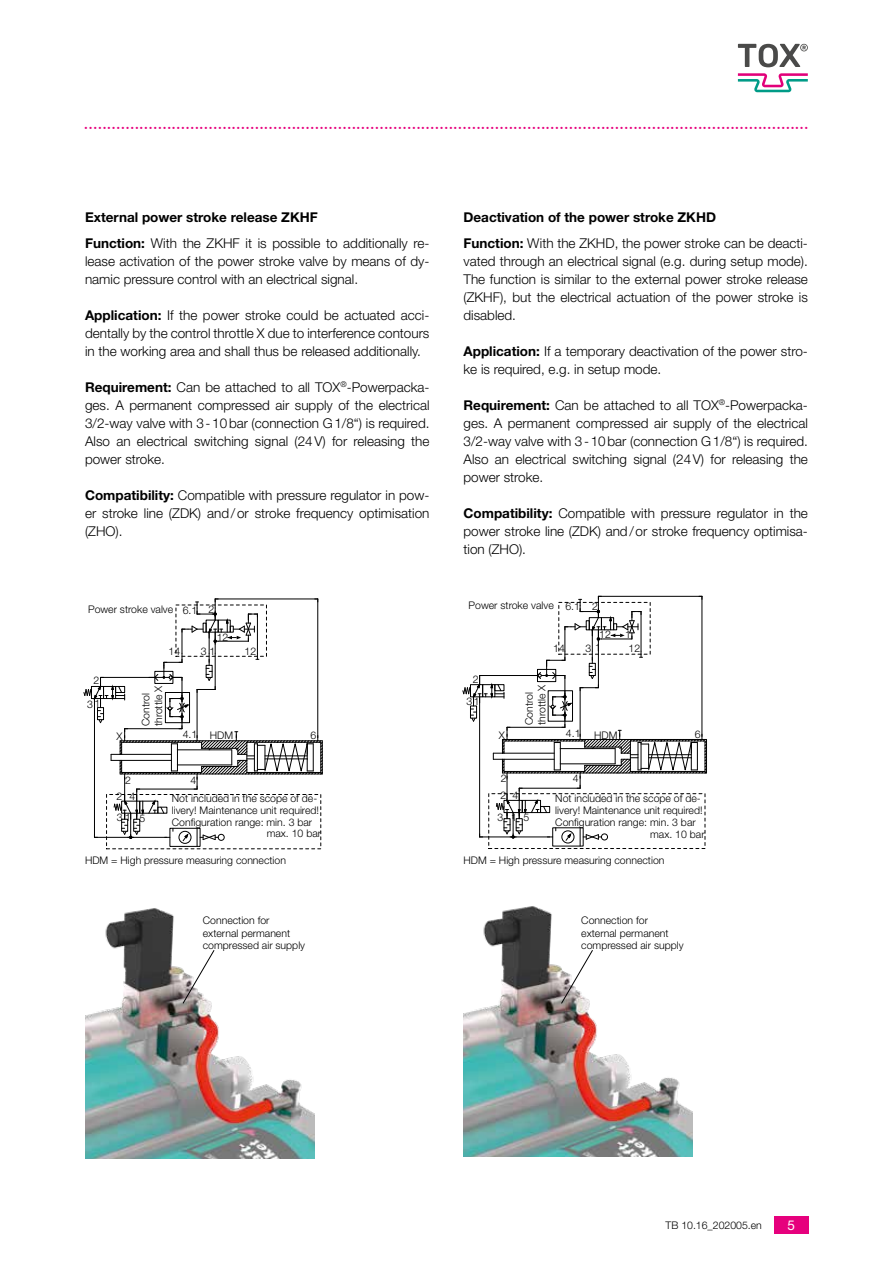
<style>
.page{position:relative;width:893px;height:1263px;background:#fff}
.page>*{position:absolute;margin:0;border:0;box-sizing:border-box;transform-origin:0 0}
.t1{font:20.25px "Times New Roman";color:#e6007d}
.t2{font:300 13.5px/18px "Helvetica Neue LT Std";color:#000;text-align:justify}
.t3{font:700 13.5px "Helvetica Neue LT Std";color:#000}
.t4{font:13.5px "Helvetica Neue LT Pro";color:#fff}
.t5{font:300 10.5px/12.6px "Helvetica Neue LT Std";color:#000}
.s1{font-weight:700}
</style>
<div class="page">
<div style="left:774px;top:1216px;width:34px;height:17px;background:#e6007d"></div>
<svg style="left:738px;top:73px;width:70px;height:19px"></svg>
<svg style="left:738px;top:44px;width:70px;height:23px"></svg>
<img style="left:463px;top:906px;width:230px;height:251px">
<img style="left:85px;top:908px;width:230px;height:250px">
<svg style="left:182px;top:949px;width:33px;height:55px"></svg>
<svg style="left:560px;top:949px;width:34px;height:55px"></svg>
<div style="left:488px;top:793px;width:217px;height:56px;border:1px dashed #000"></div>
<svg style="left:462px;top:596px;width:245px;height:250px"></svg>
<div style="left:170px;top:828px;width:30px;height:19px;border:1px solid #000"></div>
<svg style="left:83px;top:599px;width:240px;height:247px"></svg>
<h1 class="t1" style="left:84px;top:108px;width:727px">.............................................................................................................................................................</h1>
<p class="t3" style="left:85px;top:209px;width:234px">External power stroke release ZKHF</p>
<p class="t3" style="left:463px;top:209px;width:254px">Deactivation of the power stroke ZKHD</p>
<p class="t2" style="left:85px;top:234px;width:346px"><span class="s1">Function:</span> With the ZKHF it is possible to additionally re&shy;lease activation of the power stroke valve by means of dy&shy;namic pressure control with an electrical signal.</p>
<p class="t2" style="left:85px;top:306px;width:346px"><span class="s1">Application:</span> If the power stroke could be actuated acci&shy;dentally by the control throttle X due to interference contours in the working area and shall thus be released additionally.</p>
<p class="t2" style="left:85px;top:378px;width:346px"><span class="s1">Requirement:</span> Can be attached to all TOX<sup>®</sup>-Powerpacka&shy;ges. A permanent compressed air supply of the electrical 3/2-way valve with 3-10bar (connection G1/8“) is required.<br>Also an electrical switching signal (24V) for releasing the power stroke.</p>
<p class="t2" style="left:85px;top:486px;width:346px"><span class="s1">Compatibility:</span> Compatible with pressure regulator in pow&shy;er stroke line (ZDK) and/or stroke frequency optimisation (ZHO).</p>
<p class="t2" style="left:463px;top:234px;width:346px"><span class="s1">Function:</span> With the ZKHD, the power stroke can be deacti&shy;vated through an electrical signal (e.g. during setup mode).<br>The function is similar to the external power stroke release (ZKHF), but the electrical actuation of the power stroke is disabled.</p>
<p class="t2" style="left:463px;top:342px;width:346px"><span class="s1">Application:</span> If a temporary deactivation of the power stro&shy;ke is required, e.g. in setup mode.</p>
<p class="t2" style="left:463px;top:396px;width:346px"><span class="s1">Requirement:</span> Can be attached to all TOX<sup>®</sup>-Powerpacka&shy;ges. A permanent compressed air supply of the electrical 3/2-way valve with 3-10bar (connection G1/8“) is required.<br>Also an electrical switching signal (24V) for releasing the power stroke.</p>
<p class="t2" style="left:463px;top:504px;width:346px"><span class="s1">Compatibility:</span> Compatible with pressure regulator in the power stroke line (ZDK) and/or stroke frequency optimisa&shy;tion (ZHO).</p>
<p class="t5" style="left:88px;top:603px;width:87px">Power stroke valve</p>
<p class="t5" style="left:183px;top:604px;width:33px">6.1 2</p>
<p class="t5" style="left:469px;top:599px;width:87px">Power stroke valve</p>
<p class="t5" style="left:565px;top:600px;width:34px">6.1 2</p>
<p class="t5" style="left:217px;top:630px;width:13px">12</p>
<p class="t5" style="left:599px;top:628px;width:13px">12</p>
<p class="t5" style="left:625px;top:628px;width:7px">1</p>
<p class="t5" style="left:169px;top:645px;width:13px">14</p>
<p class="t5" style="left:201px;top:645px;width:16px">3 1</p>
<p class="t5" style="left:245px;top:644px;width:13px">12</p>
<p class="t5" style="left:553px;top:642px;width:13px">14</p>
<p class="t5" style="left:585px;top:641px;width:17px">3 1</p>
<p class="t5" style="left:629px;top:642px;width:13px">12</p>
<p class="t5" style="left:93px;top:673px;width:7px">2</p>
<p class="t5" style="left:87px;top:697px;width:15px">31</p>
<p class="t5" style="left:139px;top:726px;width:42px;rotate:-90deg">Control throttle X</p>
<p class="t5" style="left:473px;top:673px;width:7px">2</p>
<p class="t5" style="left:467px;top:695px;width:14px">31</p>
<p class="t5" style="left:522px;top:725px;width:42px;rotate:-90deg">Control throttle X</p>
<p class="t5" style="left:183px;top:728px;width:16px">4.1</p>
<p class="t5" style="left:210px;top:728px;width:25px">HDM</p>
<p class="t5" style="left:117px;top:729px;width:8px">X</p>
<p class="t5" style="left:310px;top:729px;width:7px">6</p>
<p class="t5" style="left:566px;top:727px;width:16px">4.1</p>
<p class="t5" style="left:499px;top:728px;width:8px">X</p>
<p class="t5" style="left:695px;top:728px;width:7px">6</p>
<p class="t5" style="left:594px;top:728px;width:25px">HDM</p>
<p class="t5" style="left:125px;top:774px;width:7px">2</p>
<p class="t5" style="left:190px;top:774px;width:7px">4</p>
<p class="t5" style="left:501px;top:772px;width:7px">2</p>
<p class="t5" style="left:573px;top:772px;width:7px">4</p>
<p class="t5" style="left:117px;top:790px;width:7px">2</p>
<p class="t5" style="left:117px;top:786px;width:30px;line-height:20.9px;text-align:center">4<br>31 5</p>
<p class="t5" style="left:172px;top:792px;width:147px">Not included in the scope of de-</p>
<p class="t5" style="left:172px;top:804px;width:149px">livery! Maintenance unit required!</p>
<p class="t5" style="left:172px;top:815px;width:142px">Configuration range: min. 3 bar</p>
<p class="t5" style="left:267px;top:827px;width:56px">max. 10 bar</p>
<p class="t5" style="left:497px;top:784px;width:33px;line-height:21.9px">2 4<br>315</p>
<p class="t5" style="left:555px;top:792px;width:147px">Not included in the scope of de-</p>
<p class="t5" style="left:555px;top:804px;width:149px">livery! Maintenance unit required!</p>
<p class="t5" style="left:555px;top:816px;width:142px">Configuration range: min. 3 bar</p>
<p class="t5" style="left:650px;top:827px;width:56px">max. 10 bar</p>
<p class="t5" style="left:85px;top:854px;width:202px">HDM = High pressure measuring connection</p>
<p class="t5" style="left:463px;top:854px;width:202px">HDM = High pressure measuring connection</p>
<p class="t5" style="left:203px;top:914px;width:104px">Connection for external permanent compressed air supply</p>
<p class="t5" style="left:581px;top:914px;width:104px">Connection for external permanent compressed air supply</p>
<p class="t5" style="left:666px;top:1218px;width:98px">TB 10.16_202005.en</p>
<p class="t4" style="left:787px;top:1217px;width:9px">5</p>
</div>
